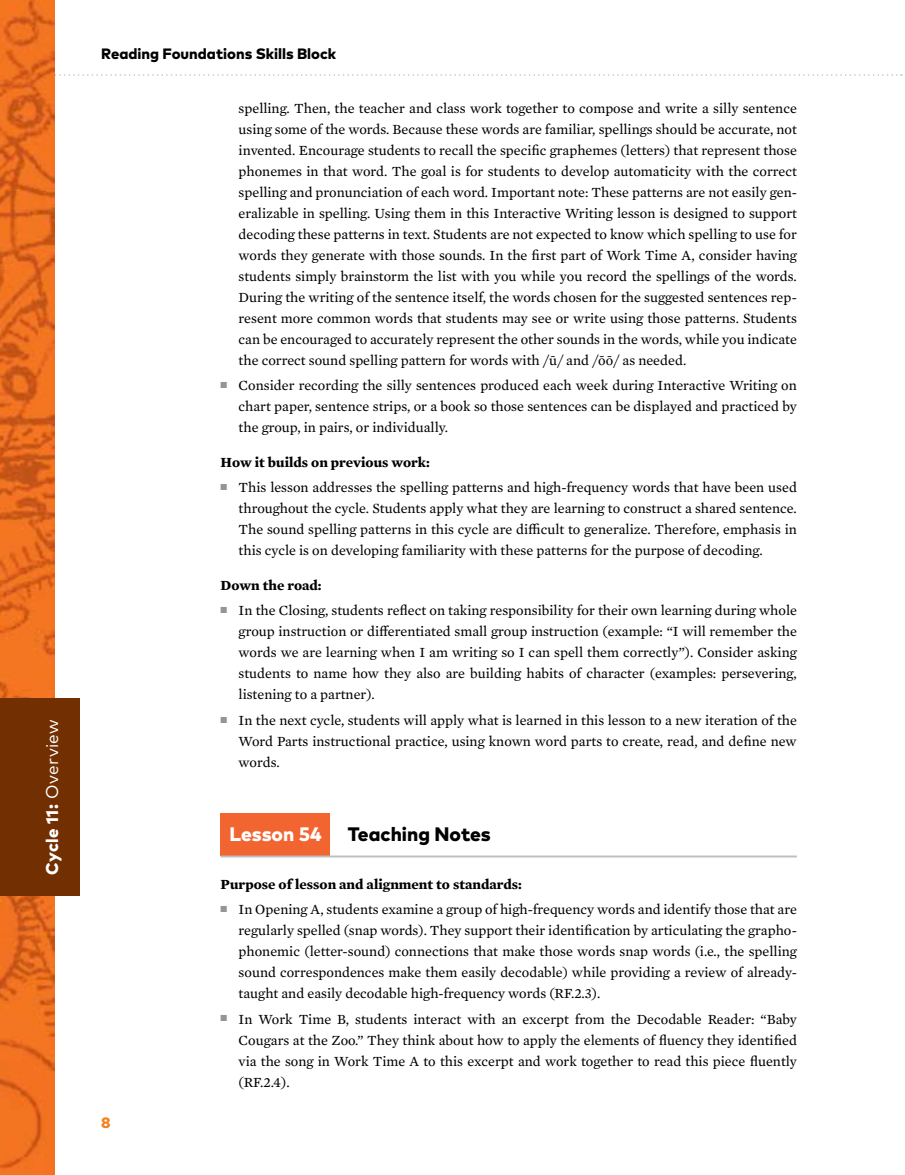
<style>
.page{position:relative;width:905px;height:1175px;background:#fff}
.page>*{position:absolute;margin:0;border:0;box-sizing:border-box;transform-origin:0 0}
.t1{font:800 19.5px "Mark Pro";color:#000}
.t2{font:800 19.5px "Mark Pro";color:#fff}
.t3{font:800 17.1px "Mark Pro";letter-spacing:.02em;color:#fff}
.t4{font:800 15px "Mark Pro";color:#000}
.t5{font:800 15px "Mark Pro";color:#f58220}
.t6{font:14.25px/21px "Mercury Text G2";color:#000;text-align:justify}
.t7{font:700 14.25px "Mercury Text G2";color:#000}
.s1{font-weight:400}
</style>
<div class="page">
<svg style="left:54px;top:74px;width:847px;height:2px"></svg>
<img style="left:0;top:0;width:54px;height:1174px">
<div style="left:0;top:698px;width:80px;height:197px;background:#722f01"></div>
<div style="left:220px;top:813px;width:110px;height:42px;background:#f26531"></div>
<hr style="left:220px;top:855px;width:576px;height:2px;background:#bcbec0">
<p class="t3" style="left:39px;top:874px;width:157px;rotate:-90deg">Cycle 11: <span class="s1">Overview</span></p>
<p class="t4" style="left:101px;top:42px;width:236px">Reading Foundations Skills Block</p>
<p class="t6" style="left:238px;top:97px;width:560px">spelling. Then, the teacher and class work together to compose and write a silly sentence using some of the words. Because these words are familiar, spellings should be accurate, not invented. Encourage students to recall the specific graphemes (letters) that represent those phonemes in that word. The goal is for students to develop automaticity with the correct spelling and pronunciation of each word. Important note: These patterns are not easily gen&shy;eralizable in spelling. Using them in this Interactive Writing lesson is designed to support decoding these patterns in text. Students are not expected to know which spelling to use for words they generate with those sounds. In the first part of Work Time A, consider having students simply brainstorm the list with you while you record the spellings of the words.<br>During the writing of the sentence itself, the words chosen for the suggested sentences rep&shy;resent more common words that students may see or write using those patterns. Students can be encouraged to accurately represent the other sounds in the words, while you indicate the correct sound spelling pattern for words with /ū/ and /ōō/ as needed.</p>
<p class="t6" style="left:238px;top:374px;width:559px;text-indent:-18px"><sup>■</sup> Consider recording the silly sentences produced each week during Interactive Writing on chart paper, sentence strips, or a book so those sentences can be displayed and practiced by the group, in pairs, or individually.</p>
<p class="t7" style="left:221px;top:451px;width:211px">How it builds on previous work:</p>
<p class="t6" style="left:238px;top:476px;width:560px;text-indent:-18px"><sup>■</sup> This lesson addresses the spelling patterns and high-frequency words that have been used throughout the cycle. Students apply what they are learning to construct a shared sentence.<br>The sound spelling patterns in this cycle are difficult to generalize. Therefore, emphasis in this cycle is on developing familiarity with these patterns for the purpose of decoding.</p>
<p class="t7" style="left:221px;top:574px;width:102px">Down the road:</p>
<p class="t6" style="left:238px;top:599px;width:560px;text-indent:-18px"><sup>■</sup> In the Closing, students reflect on taking responsibility for their own learning during whole group instruction or differentiated small group instruction (example: “I will remember the words we are learning when I am writing so I can spell them correctly”). Consider asking students to name how they also are building habits of character (examples: persevering, listening to a partner).</p>
<p class="t6" style="left:238px;top:709px;width:560px;text-indent:-18px"><sup>■</sup> In the next cycle, students will apply what is learned in this lesson to a new iteration of the Word Parts instructional practice, using known word parts to create, read, and define new words.</p>
<p class="t5" style="left:101px;top:1110px;width:11px">8</p>
<h1 class="t2" style="left:230px;top:818px;width:94px">Lesson 54</h1>
<h1 class="t1" style="left:348px;top:818px;width:144px">Teaching Notes</h1>
<p class="t7" style="left:220px;top:873px;width:303px">Purpose of lesson and alignment to standards:</p>
<p class="t6" style="left:238px;top:898px;width:560px;text-indent:-18px"><sup>■</sup> In Opening A, students examine a group of high-frequency words and identify those that are regularly spelled (snap words). They support their identification by articulating the grapho&shy;phonemic (letter-sound) connections that make those words snap words (i.e., the spelling sound correspondences make them easily decodable) while providing a review of already&shy;taught and easily decodable high-frequency words (RF.2.3).</p>
<p class="t6" style="left:238px;top:1007px;width:560px;text-indent:-18px"><sup>■</sup> In Work Time B, students interact with an excerpt from the Decodable Reader: “Baby Cougars at the Zoo.” They think about how to apply the elements of fluency they identified via the song in Work Time A to this excerpt and work together to read this piece fluently (RF.2.4).</p>
</div>
